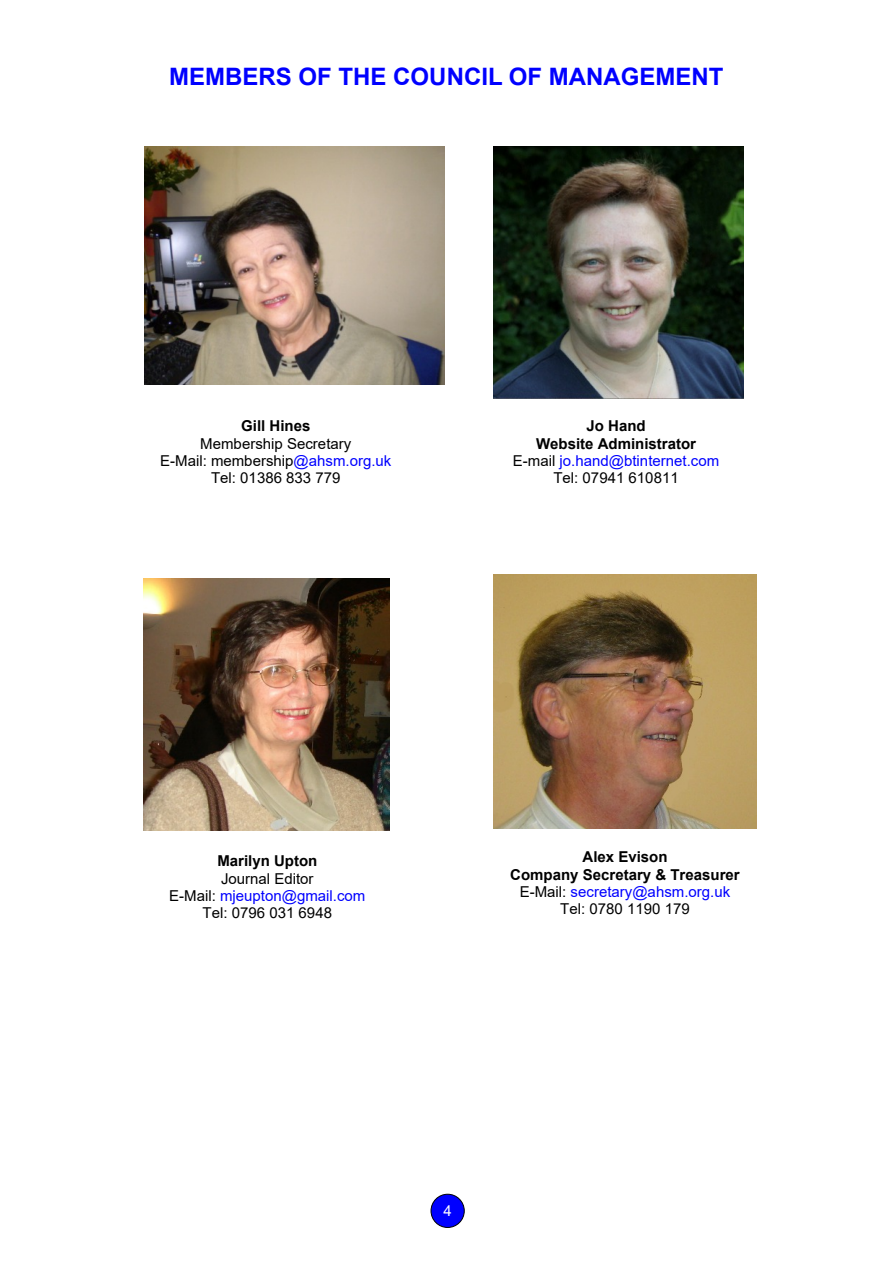
<style>
.page{position:relative;width:893px;height:1263px;background:#fff}
.page>*{position:absolute;margin:0;border:0;box-sizing:border-box;transform-origin:0 0}
.t1{font:700 24px "Arial";color:#00f}
.t2{font:700 15px/17.2px "Arial";color:#000;text-align:center}
.t3{font:15px/17.2px "Arial";color:#000;text-align:center}
.t4{font:15px "Arial";color:#fff}
.s1{color:#00f}
.s2{font-weight:400}
.s3{font-weight:400;color:#00f}
</style>
<div class="page">
<div style="left:431px;top:1194px;width:33px;height:33px;background:#00f;border:1px solid #000;border-radius:50%"></div>
<img style="left:145px;top:146px;width:300px;height:239px">
<img style="left:144px;top:578px;width:246px;height:253px">
<img style="left:493px;top:575px;width:263px;height:253px">
<img style="left:494px;top:146px;width:249px;height:253px">
<h1 class="t1" style="left:169px;top:68px;width:556px">MEMBERS OF THE COUNCIL OF MANAGEMENT</h1>
<p class="t2" style="left:241px;top:419px;width:71px">Gill Hines</p>
<p class="t3" style="left:160px;top:436px;width:233px">Membership Secretary<br>E-Mail: membership<span class="s1">@ahsm.org.uk<br></span>Tel: 01386 833 779</p>
<p class="t2" style="left:513px;top:419px;width:208px">Jo Hand<br>Website Administrator<br><span class="s2">E-mail</span> <span class="s3">jo.hand@btinternet.com<br></span><span class="s2">Tel: 07941 610811</span></p>
<p class="t2" style="left:217px;top:854px;width:102px">Marilyn Upton</p>
<p class="t3" style="left:169px;top:871px;width:198px">Journal Editor<br>E-Mail: <span class="s1">mjeupton@gmail.com<br></span>Tel: 0796 031 6948</p>
<p class="t2" style="left:510px;top:850px;width:231px">Alex Evison<br>Company Secretary &amp; Treasurer<br><span class="s2">E-Mail:</span> <span class="s3">secretary@ahsm.org.uk<br></span><span class="s2">Tel: 0780 1190 179</span></p>
<p class="t4" style="left:443px;top:1205px;width:10px">4</p>
</div>
